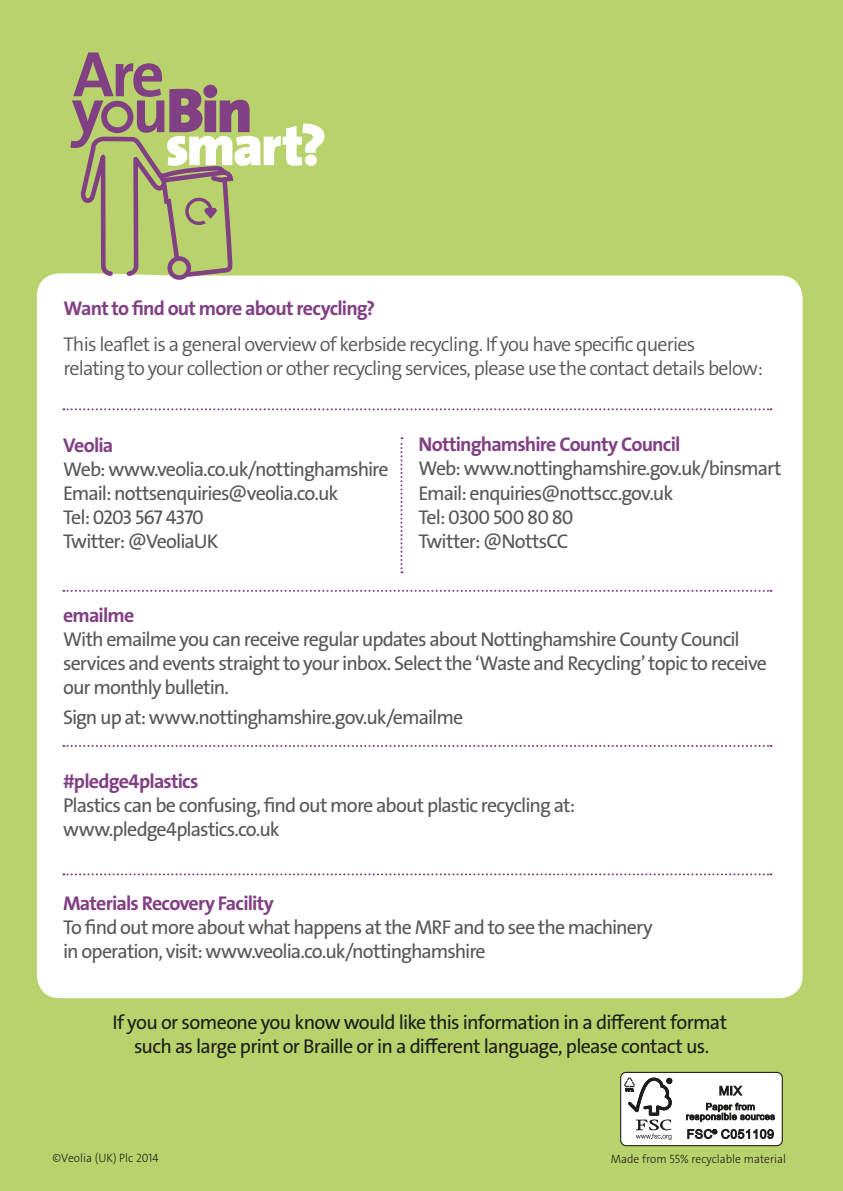
<style>
.page{position:relative;width:843px;height:1191px;background:#fff}
.page>*{position:absolute;margin:0;border:0;box-sizing:border-box;transform-origin:0 0}
.t1{font:20px/24px "The Sans Veolia W5 Pla";letter-spacing:-.045em;color:#575756}
.t2{font:20px/24px "The Sans Veolia W4 Se Lig";letter-spacing:-.04em;color:#575756}
.t3{font:20px/24px "The Sans Veolia W5 Pla";letter-spacing:-.035em;color:#1d1d1b;text-align:center}
.t4{font:20px "The Sans Veolia W7 Bld";letter-spacing:-.04em;color:#824084}
.t5{font:12.2px "The Sans Veolia W3 Lig";color:#1d1d1b;scale:.95 1}
</style>
<div class="page">
<div style="left:0;top:0;width:842px;height:1191px;background:#b9d36c"></div>
<div style="left:37px;top:273px;width:765px;height:725px;background:#fff"></div>
<svg style="left:70px;top:52px;width:254px;height:230px"></svg>
<svg style="left:63px;top:408px;width:708px;height:2px"></svg>
<svg style="left:400px;top:437px;width:2px;height:136px"></svg>
<svg style="left:63px;top:590px;width:708px;height:2px"></svg>
<svg style="left:63px;top:745px;width:708px;height:2px"></svg>
<svg style="left:63px;top:873px;width:708px;height:2px"></svg>
<div style="left:620px;top:1072px;width:162px;height:73px;background:#fff;border-radius:5px"></div>
<div style="left:620px;top:1071px;width:162px;height:75px;border:1px solid #1d1d1b;border-radius:5px"></div>
<svg style="left:624px;top:1077px;width:48px;height:62px"></svg>
<svg style="left:719px;top:1085px;width:23px;height:11px"></svg>
<svg style="left:686px;top:1102px;width:88px;height:20px"></svg>
<svg style="left:687px;top:1129px;width:86px;height:10px"></svg>
<p class="t4" style="left:63px;top:296px;width:313px">Want to find out more about recycling?</p>
<p class="t2" style="left:63px;top:332px;width:701px">This leaflet is a general overview of kerbside recycling. If you have specific queries<br>relating to your collection or other recycling services, please use the contact details below:</p>
<p class="t4" style="left:63px;top:432px;width:52px">Veolia</p>
<p class="t1" style="left:63px;top:457px;width:327px">Web: www.veolia.co.uk/nottinghamshire<br>Email: nottsenquiries@veolia.co.uk<br>Tel: 0203 567 4370<br>Twitter: @VeoliaUK</p>
<p class="t4" style="left:418px;top:432px;width:263px">Nottinghamshire County Council</p>
<p class="t1" style="left:418px;top:457px;width:364px">Web: www.nottinghamshire.gov.uk/binsmart<br>Email: enquiries@nottscc.gov.uk<br>Tel: 0300 500 80 80<br>Twitter: @NottsCC</p>
<p class="t4" style="left:63px;top:602px;width:73px">emailme</p>
<p class="t1" style="left:63px;top:627px;width:705px">With emailme you can receive regular updates about Nottinghamshire County Council services and events straight to your inbox. Select the ‘Waste and Recycling’ topic to receive our monthly bulletin.</p>
<p class="t1" style="left:63px;top:705px;width:401px">Sign up at: www.nottinghamshire.gov.uk/emailme</p>
<p class="t4" style="left:63px;top:768px;width:137px">#pledge4plastics</p>
<p class="t1" style="left:63px;top:793px;width:513px">Plastics can be confusing, find out more about plastic recycling at: www.pledge4plastics.co.uk</p>
<p class="t4" style="left:63px;top:890px;width:212px">Materials Recovery Facility</p>
<p class="t1" style="left:63px;top:915px;width:591px">To find out more about what happens at the MRF and to see the machinery in operation, visit: www.veolia.co.uk/nottinghamshire</p>
<p class="t3" style="left:112px;top:1010px;width:616px">If you or someone you know would like this information in a different format such as large print or Braille or in a different language, please contact us.</p>
<p class="t5" style="left:52px;top:1149px;width:113px">©Veolia (UK) Plc 2014</p>
<p class="t5" style="left:610px;top:1151px;width:186px">Made from 55% recyclable material</p>
</div>
